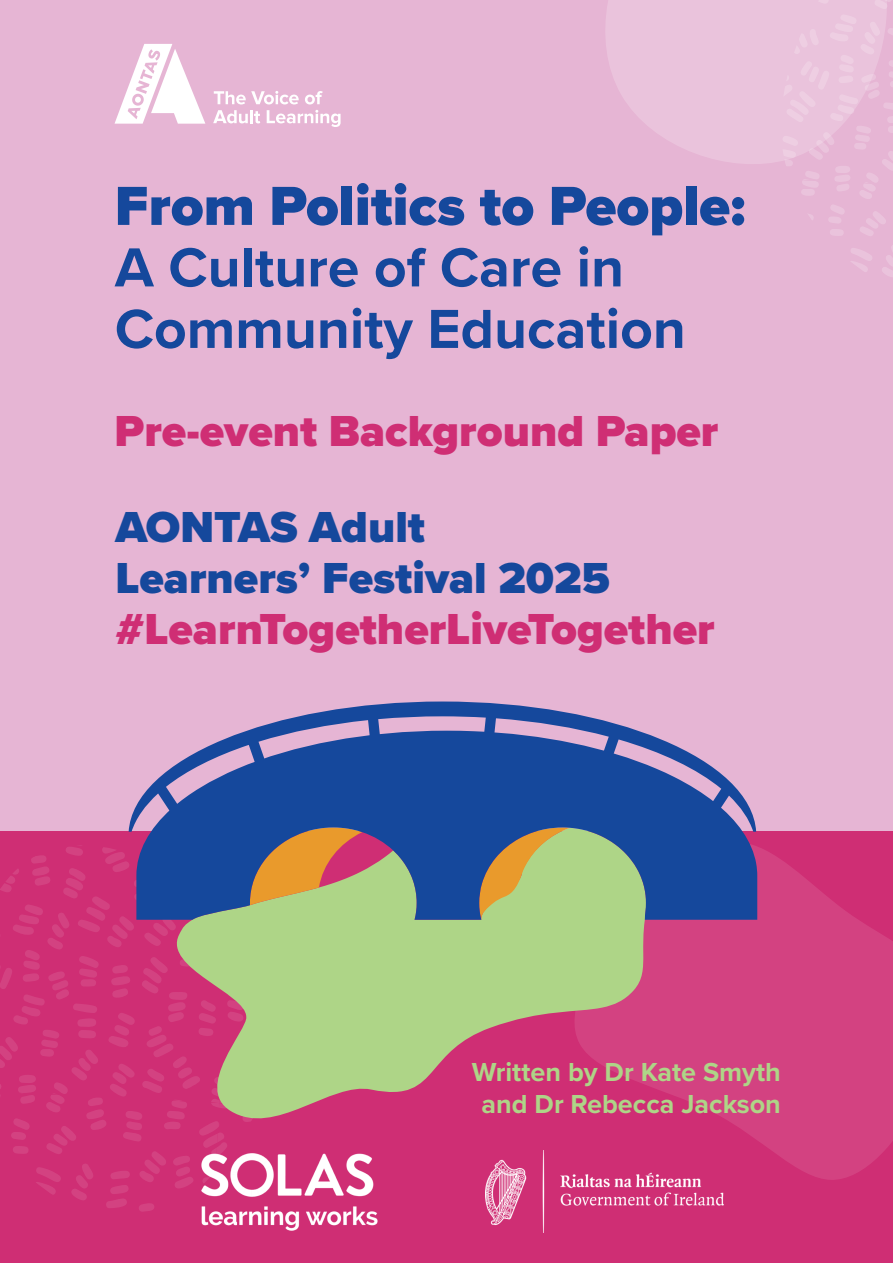
<style>
.page{position:relative;width:893px;height:1263px;background:#e6b5d4}
.page>*{position:absolute;margin:0;border:0;box-sizing:border-box;transform-origin:0 0}
.t1{font:700 57px/61.5px "Proxima Nova";color:#15489c}
.t2{font:900 57px "Proxima Nova";color:#15489c}
.t3{font:900 45px "Proxima Nova";color:#cf2e74}
.t4{font:900 45px/51px "Proxima Nova";color:#15489c}
.t5{font:700 27px/32.4px "Proxima Nova";color:#aed587;text-align:center}
</style>
<div class="page">
<div style="left:0;top:1122px;width:893px;height:141px;background:#cf2e74"></div>
<svg style="left:606px;top:0;width:175px;height:164px;fill:#eac3dc"></svg>
<svg style="left:781px;top:0;width:112px;height:277px"></svg>
<svg style="left:0;top:845px;width:227px;height:367px;fill:#cf2e74"></svg>
<svg style="left:646px;top:842px;width:247px;height:338px;background:#d23d7e"></svg>
<svg style="left:163px;top:920px;width:483px;height:218px;background:#bc8e7f"></svg>
<svg style="left:136px;top:830px;width:621px;height:90px;background:#687d86"></svg>
<svg style="left:129px;top:701px;width:627px;height:135px;fill:#15489c"></svg>
<img style="left:485px;top:1150px;width:239px;height:83px">
<img style="left:199px;top:1150px;width:179px;height:81px">
<svg style="left:214px;top:91px;width:85px;height:13px"></svg>
<svg style="left:305px;top:91px;width:18px;height:13px"></svg>
<svg style="left:213px;top:110px;width:47px;height:13px"></svg>
<svg style="left:267px;top:110px;width:74px;height:17px"></svg>
<svg style="left:115px;top:44px;width:90px;height:80px"></svg>
<p class="t2" style="left:115px;top:163px;width:632px">From Politics to People:</p>
<p class="t1" style="left:115px;top:235px;width:572px">A Culture of Care in<br>Community Education</p>
<p class="t3" style="left:115px;top:398px;width:605px">Pre-event Background Paper</p>
<p class="t4" style="left:115px;top:501px;width:496px">AONTAS Adult<br>Learners’ Festival 2025</p>
<p class="t3" style="left:115px;top:595px;width:601px">#LearnTogetherLiveTogether</p>
<p class="t5" style="left:472px;top:1055px;width:311px">Written by Dr Kate Smyth and Dr Rebecca Jackson</p>
</div>
